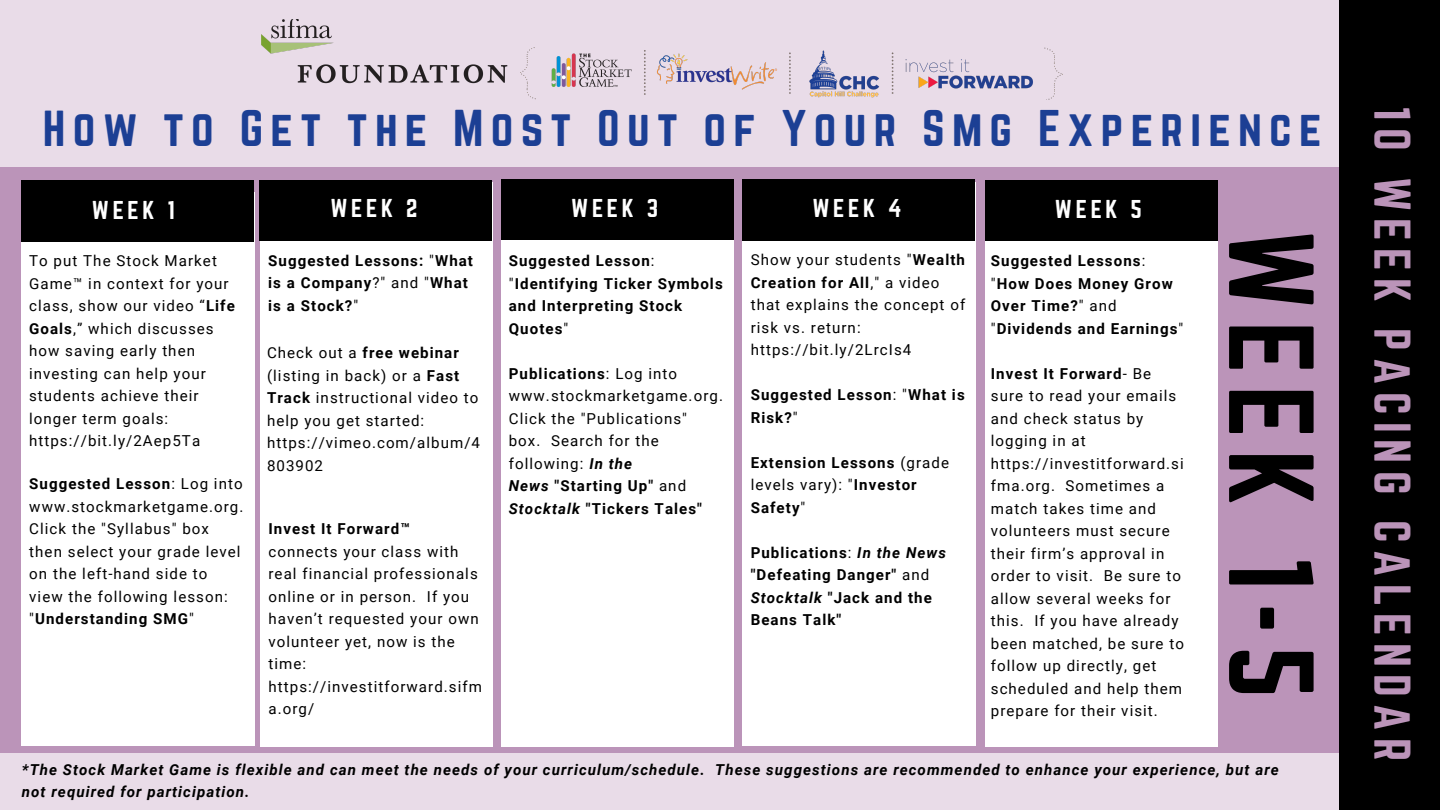
<style>
.page{position:relative;width:1440px;height:810px;background:#bb94b9}
.page>*{position:absolute;margin:0;border:0;box-sizing:border-box;transform-origin:0 0}
.t1{font:105.7px "Norwester";color:#000}
.t2{font:45.3px "Norwester";letter-spacing:.16em;color:#1c3f94}
.t3{font:45.3px "Norwester";letter-spacing:.16em;color:#bb94b9}
.t4{font:22.6px "Norwester";letter-spacing:.16em;color:#fff}
.t5{font:15.1px/22.5px "Roboto";letter-spacing:.07em;color:#000}
.t6{font:700 15.1px/22.5px "Roboto";letter-spacing:.07em;color:#000}
.t7{font:italic 700 15.1px/22.5px "Roboto";letter-spacing:.07em;color:#000}
.s1{font-weight:400}
.s2{font-weight:700}
.s3{font-weight:700;font-style:italic}
.s4{font-style:italic}
</style>
<div class="page">
<div style="left:22px;top:192px;width:232px;height:553px;background:#fff"></div>
<div style="left:22px;top:181px;width:232px;height:61px;background:#000"></div>
<div style="left:0;top:753px;width:1440px;height:57px;background:#e9dce8"></div>
<div style="left:0;top:0;width:1440px;height:167px;background:#e9dce8"></div>
<div style="left:1340px;top:0;width:100px;height:810px;background:#000"></div>
<div style="left:260px;top:182px;width:233px;height:565px;background:#fff"></div>
<div style="left:260px;top:180px;width:232px;height:61px;background:#000"></div>
<div style="left:501px;top:182px;width:233px;height:565px;background:#fff"></div>
<div style="left:501px;top:179px;width:233px;height:61px;background:#000"></div>
<div style="left:743px;top:182px;width:232px;height:563px;background:#fff"></div>
<div style="left:743px;top:180px;width:232px;height:60px;background:#000"></div>
<div style="left:985px;top:185px;width:233px;height:562px;background:#fff"></div>
<div style="left:985px;top:180px;width:233px;height:61px;background:#000"></div>
<img style="left:261px;top:19px;width:801px;height:80px">
<h2 class="t2" style="left:43px;top:106px;width:1280px">How to Get the Most Out of Your Smg Experience</h2>
<h3 class="t4" style="left:330px;top:198px;width:88px">WEEK 2</h3>
<h3 class="t4" style="left:571px;top:197px;width:88px">WEEK 3</h3>
<h3 class="t4" style="left:812px;top:197px;width:91px">WEEK 4</h3>
<h3 class="t4" style="left:1055px;top:198px;width:88px">WEEK 5</h3>
<p class="t6" style="left:509px;top:250px;width:215px">Suggested Lesson<span class="s1">: "</span>Identifying Ticker Symbols and Interpreting Stock<br>Quotes<span class="s1">"</span></p>
<p class="t5" style="left:509px;top:362px;width:216px"><span class="s2">Publications</span>: Log into www.stockmarketgame.org.<br>Click the "Publications"<br>box. Search for the following: <span class="s3">In the<br>News</span> <span class="s2">"Starting Up"</span> and<br><span class="s3">Stocktalk</span> <span class="s2">"Tickers Tales"</span></p>
<h3 class="t4" style="left:92px;top:199px;width:85px">WEEK 1</h3>
<p class="t5" style="left:751px;top:249px;width:216px">Show your students "<span class="s2">Wealth<br>Creation for All</span>," a video that explains the concept of risk vs. return: https://bit.ly/2LrcIs4</p>
<p class="t6" style="left:751px;top:384px;width:216px">Suggested Lesson<span class="s1">: "</span>What is<br>Risk?<span class="s1">"</span></p>
<p class="t6" style="left:751px;top:452px;width:200px">Extension Lessons <span class="s1">(grade levels vary): "</span>Investor<br>Safety<span class="s1">"</span></p>
<p class="t6" style="left:751px;top:542px;width:197px">Publications<span class="s1">:</span> <span class="s4">In the News </span>"Defeating Danger" <span class="s1">and<br></span><span class="s4">Stocktalk</span> "Jack and the<br>Beans Talk"</p>
<p class="t5" style="left:29px;top:250px;width:207px">To put The Stock Market<br>Game™ in context for your class, show our video “<span class="s2">Life<br>Goals</span>,” which discusses how saving early then investing can help your students achieve their longer term goals: https://bit.ly/2Aep5Ta</p>
<p class="t6" style="left:268px;top:249px;width:206px">Suggested Lessons: <span class="s1">"</span>What is a Company<span class="s1">?" and "</span>What is a Stock?<span class="s1">"</span></p>
<p class="t6" style="left:991px;top:250px;width:194px">Suggested Lessons<span class="s1">: "</span>How Does Money Grow<br>Over Time?<span class="s1">" and "</span>Dividends and Earnings<span class="s1">"</span></p>
<p class="t5" style="left:991px;top:363px;width:195px"><span class="s2">Invest It Forward</span>- Be sure to read your emails and check status by logging in at https://investitforward.si fma.org. Sometimes a match takes time and volunteers must secure their firm’s approval in order to visit. Be sure to allow several weeks for this. If you have already been matched, be sure to follow up directly, get scheduled and help them prepare for their visit.</p>
<p class="t5" style="left:267px;top:342px;width:215px">Check out a <span class="s2">free webinar </span>(listing in back) or a <span class="s2">Fast<br>Track</span> instructional video to help you get started: https://vimeo.com/album/4<br>803902</p>
<p class="t5" style="left:29px;top:473px;width:216px"><span class="s2">Suggested Lesson</span>: Log into www.stockmarketgame.org.<br>Click the "Syllabus" box then select your grade level on the left-hand side to view the following lesson: "<span class="s2">Understanding SMG</span>"</p>
<p class="t6" style="left:269px;top:518px;width:143px">Invest It Forward™</p>
<p class="t5" style="left:269px;top:540px;width:215px">connects your class with real financial professionals online or in person. If you haven’t requested your own volunteer yet, now is the time: https://investitforward.sifm a.org/</p>
<h1 class="t1" style="left:1322px;top:229px;width:471px;rotate:90deg">WEEK 1-5</h1>
<p class="t7" style="left:22px;top:758px;width:1258px">*The Stock Market Game is flexible and can meet the needs of your curriculum/schedule. These suggestions are recommended to enhance your experience, but are not required for participation.</p>
<h2 class="t3" style="left:1414px;top:106px;width:656px;rotate:90deg">10 WEEK PACING CALENDAR</h2>
</div>
